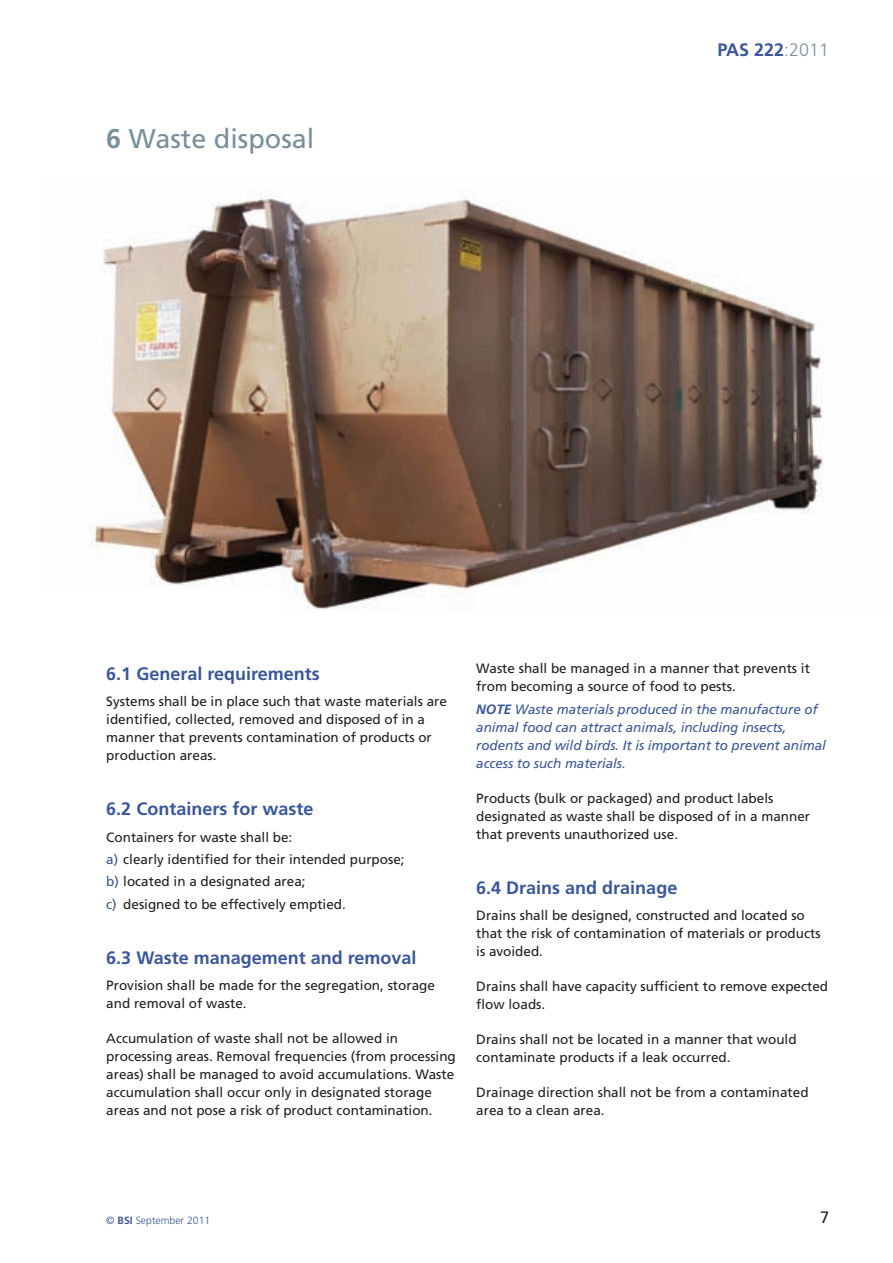
<style>
.page{position:relative;width:893px;height:1263px;background:#fff}
.page>*{position:absolute;margin:0;border:0;box-sizing:border-box;transform-origin:0 0}
.t1{font:27px "Frutiger";color:#798f9c}
.t2{font:700 18px "Frutiger";color:#3a579b}
.t3{font:16.5px "Frutiger";color:#231f20}
.t4{font:13.5px/18px "Frutiger";color:#231f20}
.t5{font:italic 13.5px/18px "Frutiger";letter-spacing:-.005em;color:#3a579b}
.t6{font:300 10.5px "Frutiger";color:#3a579b}
.s1{font-weight:700}
.s2{font-weight:300;color:#798f9c}
.s3{color:#3a579b}
</style>
<div class="page">
<img style="left:90px;top:192px;width:733px;height:418px">
<div style="left:28px;top:591px;width:251px;height:30px;background:#fff"></div>
<h1 class="t1" style="left:106px;top:123px;width:210px"><span class="s1">6</span> Waste disposal</h1>
<h2 class="t2" style="left:717px;top:39px;width:113px">PAS 222<span class="s2">:2011</span></h2>
<h2 class="t2" style="left:106px;top:663px;width:215px">6.1 General requirements</h2>
<p class="t4" style="left:106px;top:693px;width:342px">Systems shall be in place such that waste materials are identified, collected, removed and disposed of in a manner that prevents contamination of products or production areas.</p>
<h2 class="t2" style="left:106px;top:798px;width:209px">6.2 Containers for waste</h2>
<p class="t4" style="left:106px;top:826px;width:300px;line-height:22.2px">Containers for waste shall be:<br><span class="s3">a)</span> clearly identified for their intended purpose; <span class="s3">b)</span> located in a designated area;<br><span class="s3">c)</span> designed to be effectively emptied.</p>
<h2 class="t2" style="left:106px;top:947px;width:312px">6.3 Waste management and removal</h2>
<p class="t4" style="left:106px;top:976px;width:330px">Provision shall be made for the segregation, storage and removal of waste.</p>
<p class="t4" style="left:106px;top:1029px;width:351px">Accumulation of waste shall not be allowed in processing areas. Removal frequencies (from processing areas) shall be managed to avoid accumulations. Waste accumulation shall occur only in designated storage areas and not pose a risk of product contamination.</p>
<p class="t4" style="left:476px;top:660px;width:335px">Waste shall be managed in a manner that prevents it from becoming a source of food to pests.</p>
<p class="t5" style="left:476px;top:700px;width:351px"><span class="s1">NOTE</span> Waste materials produced in the manufacture of animal food can attract animals, including insects, rodents and wild birds. It is important to prevent animal access to such materials.</p>
<p class="t4" style="left:476px;top:789px;width:335px">Products (bulk or packaged) and product labels designated as waste shall be disposed of in a manner that prevents unauthorized use.</p>
<h2 class="t2" style="left:476px;top:877px;width:203px">6.4 Drains and drainage</h2>
<p class="t4" style="left:476px;top:907px;width:346px">Drains shall be designed, constructed and located so that the risk of contamination of materials or products is avoided.</p>
<p class="t4" style="left:476px;top:978px;width:353px">Drains shall have capacity sufficient to remove expected flow loads.</p>
<p class="t4" style="left:476px;top:1031px;width:322px">Drains shall not be located in a manner that would contaminate products if a leak occurred.</p>
<p class="t4" style="left:476px;top:1084px;width:334px">Drainage direction shall not be from a contaminated area to a clean area.</p>
<p class="t6" style="left:106px;top:1214px;width:106px">© <span class="s1">BSI</span> September 2011</p>
<p class="t3" style="left:820px;top:1207px;width:11px">7</p>
</div>
